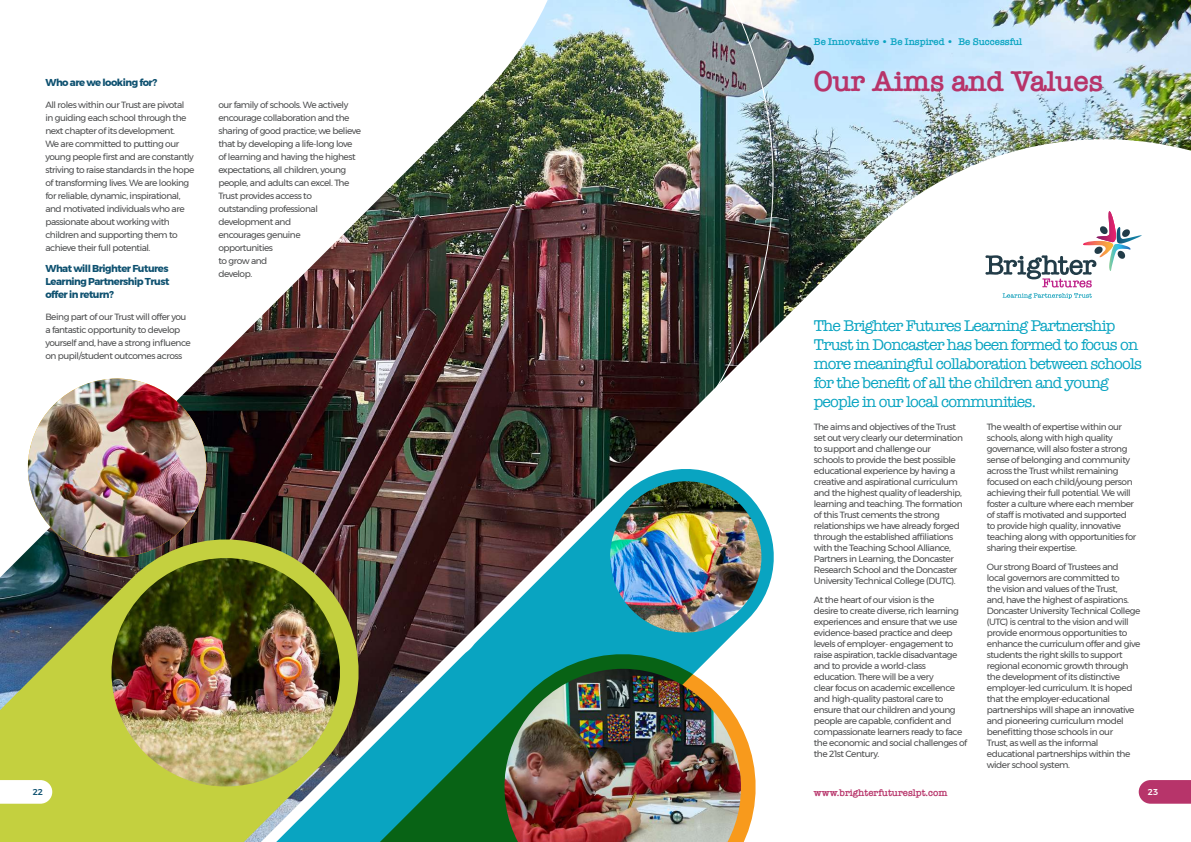
<style>
.page{position:relative;width:1191px;height:842px;background:#fff}
.page>*{position:absolute;margin:0;border:0;box-sizing:border-box;transform-origin:0 0}
.t1{font:600 29.6px "American Typewriter";letter-spacing:-.01em;color:#b7346a}
.t2{font:16px/19px "American Typewriter";letter-spacing:-.05em;color:#09a4c1}
.t3{font:700 10px/13px "Montserrat";letter-spacing:-.05em;color:#0e5170;text-align:justify}
.t4{font:600 10px "American Typewriter";letter-spacing:-.01em;color:#09a4c1}
.t5{font:600 10px "American Typewriter";letter-spacing:-.01em;color:#b7346a}
.t6{font:9px/11px "Montserrat";letter-spacing:-.05em;color:#4b4c4d}
.t7{font:500 8.5px "Montserrat";color:#0e5170}
.t8{font:500 8.5px "Montserrat";color:#fff}
</style>
<div class="page">
<img style="left:813px;top:0;width:378px;height:106px">
<img style="left:813px;top:106px;width:378px;height:184px">
<img style="left:207px;top:0;width:606px;height:622px">
<svg style="left:1138px;top:780px;width:53px;height:24px"></svg>
<svg style="left:443px;top:460px;width:339px;height:181px"></svg>
<svg style="left:371px;top:622px;width:250px;height:19px;fill:#09a4c1"></svg>
<img style="left:603px;top:481px;width:159px;height:152px">
<img style="left:27px;top:378px;width:188px;height:148px">
<svg style="left:985px;top:211px;width:159px;height:88px"></svg>
<img style="left:0;top:526px;width:371px;height:316px">
<svg style="left:257px;top:641px;width:499px;height:201px;fill:#09a4c1"></svg>
<img style="left:100px;top:558px;width:251px;height:240px">
<img style="left:494px;top:669px;width:257px;height:173px">
<svg style="left:0;top:780px;width:52px;height:24px"></svg>
<p class="t3" style="left:45px;top:76px;width:113px">Who are we looking for?</p>
<p class="t6" style="left:45px;top:98px;width:150px;line-height:13px">All roles within our Trust are pivotal in guiding each school through the next chapter of its development.<br>We are committed to putting our young people first and are constantly striving to raise standards in the hope of transforming lives. We are looking for reliable, dynamic, inspirational, and motivated individuals who are passionate about working with children and supporting them to achieve their full potential.</p>
<p class="t3" style="left:45px;top:262px;width:125px">What will Brighter Futures Learning Partnership Trust offer in return?</p>
<p class="t6" style="left:45px;top:310px;width:147px;line-height:13px">Being part of our Trust will offer you a fantastic opportunity to develop yourself and, have a strong influence on pupil/student outcomes across</p>
<p class="t6" style="left:218px;top:98px;width:144px;line-height:13px">our family of schools. We actively encourage collaboration and the sharing of good practice; we believe that by developing a life-long love of learning and having the highest expectations, all children, young people, and adults can excel. The<br>Trust provides access to outstanding professional development and<br>encourages genuine<br>opportunities<br>to grow and<br>develop.</p>
<p class="t4" style="left:814px;top:34px;width:210px">Be Innovative • Be Inspired • Be Successful</p>
<h1 class="t1" style="left:814px;top:58px;width:291px">Our Aims and Values</h1>
<h2 class="t2" style="left:814px;top:316px;width:330px">The Brighter Futures Learning Partnership Trust in Doncaster has been formed to focus on more meaningful collaboration between schools for the benefit of all the children and young people in our local communities.</h2>
<p class="t6" style="left:814px;top:421px;width:151px">The aims and objectives of the Trust set out very clearly our determination to support and challenge our schools to provide the best possible educational experience by having a creative and aspirational curriculum and the highest quality of leadership, learning and teaching. The formation of this Trust cements the strong relationships we have already forged through the established affiliations with the Teaching School Alliance, Partners in Learning, the Doncaster Research School and the Doncaster University Technical College (DUTC).</p>
<p class="t6" style="left:814px;top:594px;width:155px">At the heart of our vision is the<br>desire to create diverse, rich learning experiences and ensure that we use evidence-based practice and deep levels of employer- engagement to raise aspiration, tackle disadvantage and to provide a world-class education. There will be a very<br>clear focus on academic excellence and high-quality pastoral care to ensure that our children and young people are capable, confident and compassionate learners ready to face the economic and social challenges of the 21st Century.</p>
<p class="t6" style="left:986px;top:421px;width:151px">The wealth of expertise within our schools, along with high quality governance, will also foster a strong sense of belonging and community across the Trust whilst remaining focused on each child/young person achieving their full potential. We will foster a culture where each member of staff is motivated and supported to provide high quality, innovative teaching along with opportunities for sharing their expertise.</p>
<p class="t6" style="left:986px;top:561px;width:155px">Our strong Board of Trustees and<br>local governors are committed to<br>the vision and values of the Trust,<br>and, have the highest of aspirations.<br>Doncaster University Technical College (UTC) is central to the vision and will provide enormous opportunities to enhance the curriculum offer and give students the right skills to support regional economic growth through the development of its distinctive employer-led curriculum. It is hoped that the employer-educational partnerships will shape an innovative and pioneering curriculum model benefitting those schools in our<br>Trust, as well as the informal educational partnerships within the wider school system.</p>
<p class="t7" style="left:33px;top:785px;width:12px">22</p>
<p class="t5" style="left:814px;top:785px;width:136px">www.brighterfutureslpt.com</p>
<p class="t8" style="left:1148px;top:785px;width:12px">23</p>
</div>
